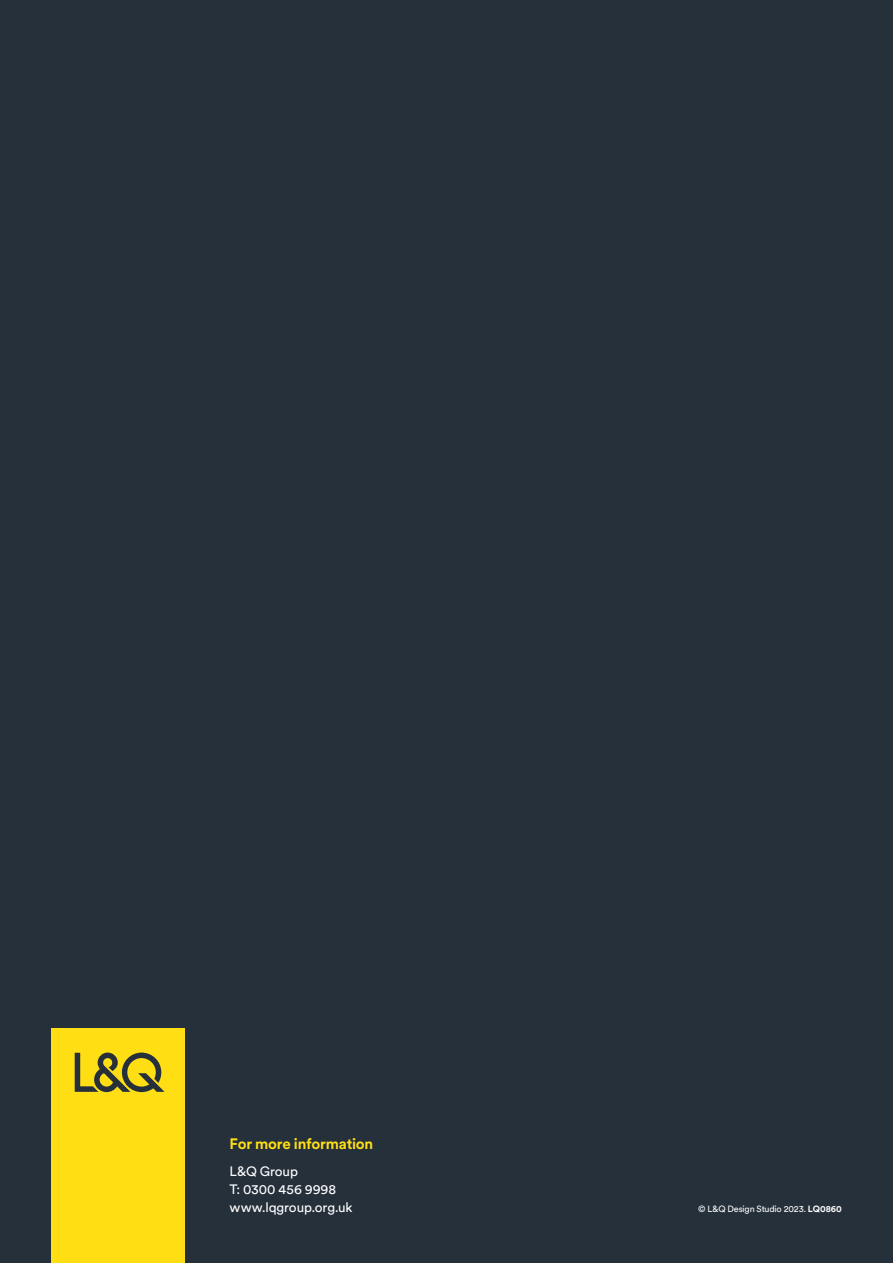
<style>
.page{position:relative;width:893px;height:1263px;background:#25303b}
.page>*{position:absolute;margin:0;border:0;box-sizing:border-box;transform-origin:0 0}
.t1{font:700 15px "Circular XX";letter-spacing:-.015em;color:#ffde14}
.t2{font:13.5px/18px "Circular XX";letter-spacing:-.01em;color:#fff}
.t3{font:9px "Circular XX";letter-spacing:-.02em;color:#fff}
.s1{font-weight:700}
</style>
<div class="page">
<div style="left:51px;top:1029px;width:134px;height:234px;background:#ffde14"></div>
<svg style="left:75px;top:1052px;width:90px;height:40px"></svg>
<p class="t1" style="left:230px;top:1134px;width:145px">For more information</p>
<p class="t2" style="left:230px;top:1161px;width:125px">L&amp;Q Group<br>T: 0300 456 9998 www.lqgroup.org.uk</p>
<p class="t3" style="left:698px;top:1203px;width:145px">© L&amp;Q Design Studio 2023. <span class="s1">LQ0860</span></p>
</div>
